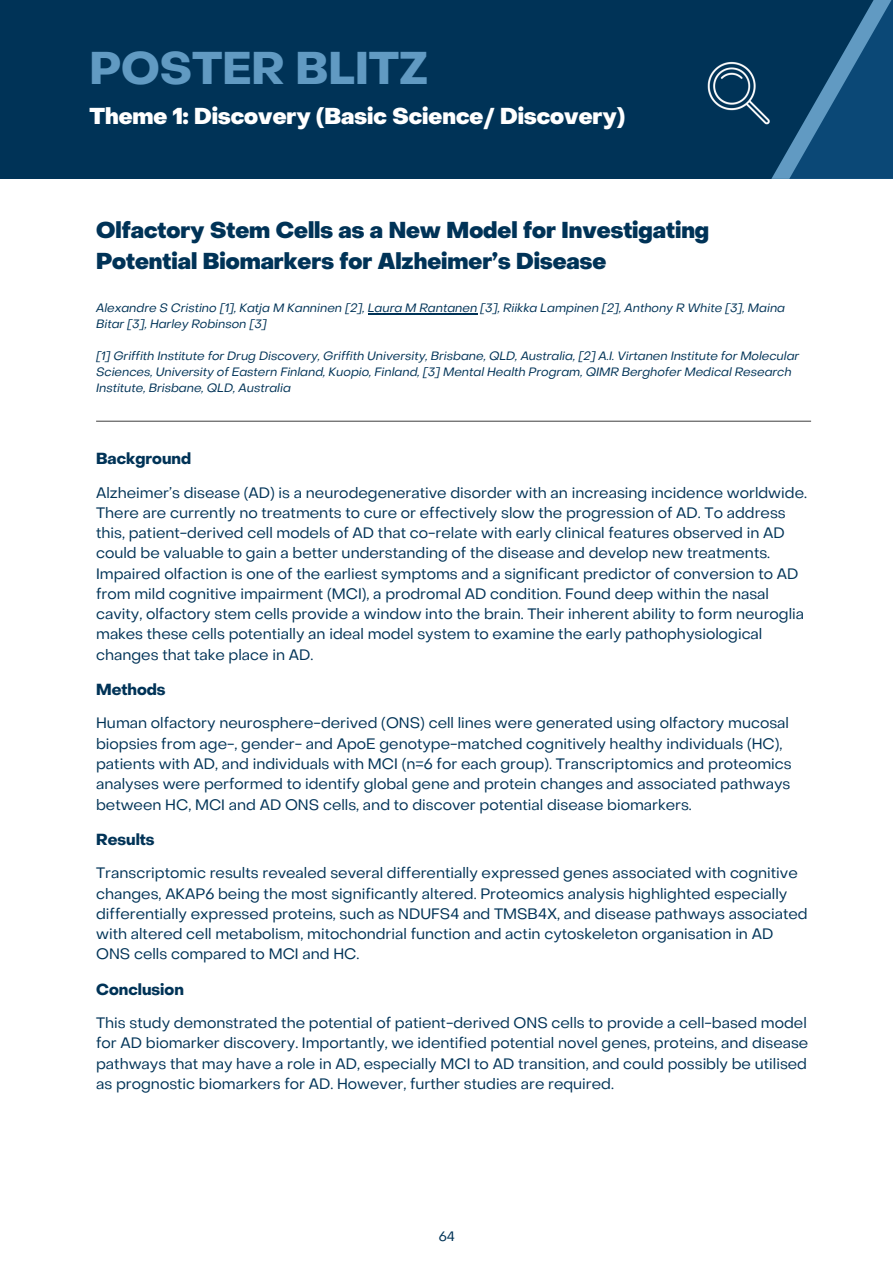
<style>
.page{position:relative;width:893px;height:1263px;background:#fff}
.page>*{position:absolute;margin:0;border:0;box-sizing:border-box;transform-origin:0 0}
.t1{font:700 45px "Object Sans";color:#619ac2}
.t2{font:800 22.5px/31.5px "Object Sans";color:#003357}
.t3{font:800 22.5px "Object Sans";color:#fff}
.t4{font:700 15.75px "Object Sans";color:#003357}
.t5{font:15px/20.2px "Object Sans";color:#003357}
.t6{font:13.5px "Object Sans";color:#003357}
.t7{font:italic 12px/16px "Object Sans";color:#003357}
</style>
<div class="page">
<div style="left:0;top:0;width:892px;height:179px;background:#003357"></div>
<svg style="left:771px;top:148px;width:18px;height:31px"></svg>
<svg style="left:789px;top:0;width:103px;height:179px;fill:#0b4876"></svg>
<hr style="left:96px;top:420px;width:715px;height:2px;background:#545454">
<hr style="left:367px;top:313px;width:110px;height:1px;background:#003357">
<img style="left:707px;top:61px;width:63px;height:64px">
<h4 class="t1" style="left:89px;top:50px;width:340px">POSTER BLITZ</h4>
<h3 class="t3" style="left:89px;top:107px;width:537px">Theme 1: Discovery (Basic Science/ Discovery)</h3>
<h1 class="t2" style="left:96px;top:216px;width:614px">Olfactory Stem Cells as a New Model for Investigating<br>Potential Biomarkers for Alzheimer’s Disease</h1>
<h4 class="t7" style="left:96px;top:301px;width:690px">Alexandre S Cristino [1], Katja M Kanninen [2], Laura M Rantanen [3], Riikka Lampinen [2], Anthony R White [3], Maina<br>Bitar [3], Harley Robinson [3]</h4>
<h3 class="t7" style="left:96px;top:349px;width:704px">[1] Griffith Institute for Drug Discovery, Griffith University, Brisbane, QLD, Australia, [2] A.I. Virtanen Institute for Molecular<br>Sciences, University of Eastern Finland, Kuopio, Finland, [3] Mental Health Program, QIMR Berghofer Medical Research<br>Institute, Brisbane, QLD, Australia</h3>
<h2 class="t4" style="left:96px;top:452px;width:97px">Background</h2>
<h2 class="t5" style="left:96px;top:483px;width:712px">Alzheimer’s disease (AD) is a neurodegenerative disorder with an increasing incidence worldwide.<br>There are currently no treatments to cure or effectively slow the progression of AD. To address this, patient-derived cell models of AD that co-relate with early clinical features observed in AD could be valuable to gain a better understanding of the disease and develop new treatments.<br>Impaired olfaction is one of the earliest symptoms and a significant predictor of conversion to AD from mild cognitive impairment (MCI), a prodromal AD condition. Found deep within the nasal cavity, olfactory stem cells provide a window into the brain. Their inherent ability to form neuroglia makes these cells potentially an ideal model system to examine the early pathophysiological changes that take place in AD.</h2>
<p class="t4" style="left:96px;top:683px;width:71px">Methods</p>
<p class="t5" style="left:96px;top:714px;width:697px">Human olfactory neurosphere-derived (ONS) cell lines were generated using olfactory mucosal biopsies from age-, gender- and ApoE genotype-matched cognitively healthy individuals (HC), patients with AD, and individuals with MCI (n=6 for each group). Transcriptomics and proteomics analyses were performed to identify global gene and protein changes and associated pathways between HC, MCI and AD ONS cells, and to discover potential disease biomarkers.</p>
<h3 class="t4" style="left:96px;top:832px;width:60px">Results</h3>
<p class="t5" style="left:96px;top:864px;width:713px">Transcriptomic results revealed several differentially expressed genes associated with cognitive changes, AKAP6 being the most significantly altered. Proteomics analysis highlighted especially differentially expressed proteins, such as NDUFS4 and TMSB4X, and disease pathways associated with altered cell metabolism, mitochondrial function and actin cytoskeleton organisation in AD ONS cells compared to MCI and HC.</p>
<h3 class="t4" style="left:96px;top:982px;width:89px">Conclusion</h3>
<h4 class="t5" style="left:96px;top:1014px;width:713px;text-align:justify">This study demonstrated the potential of patient-derived ONS cells to provide a cell-based model for AD biomarker discovery. Importantly, we identified potential novel genes, proteins, and disease pathways that may have a role in AD, especially MCI to AD transition, and could possibly be utilised as prognostic biomarkers for AD. However, further studies are required.</h4>
<p class="t6" style="left:438px;top:1230px;width:18px">64</p>
</div>
